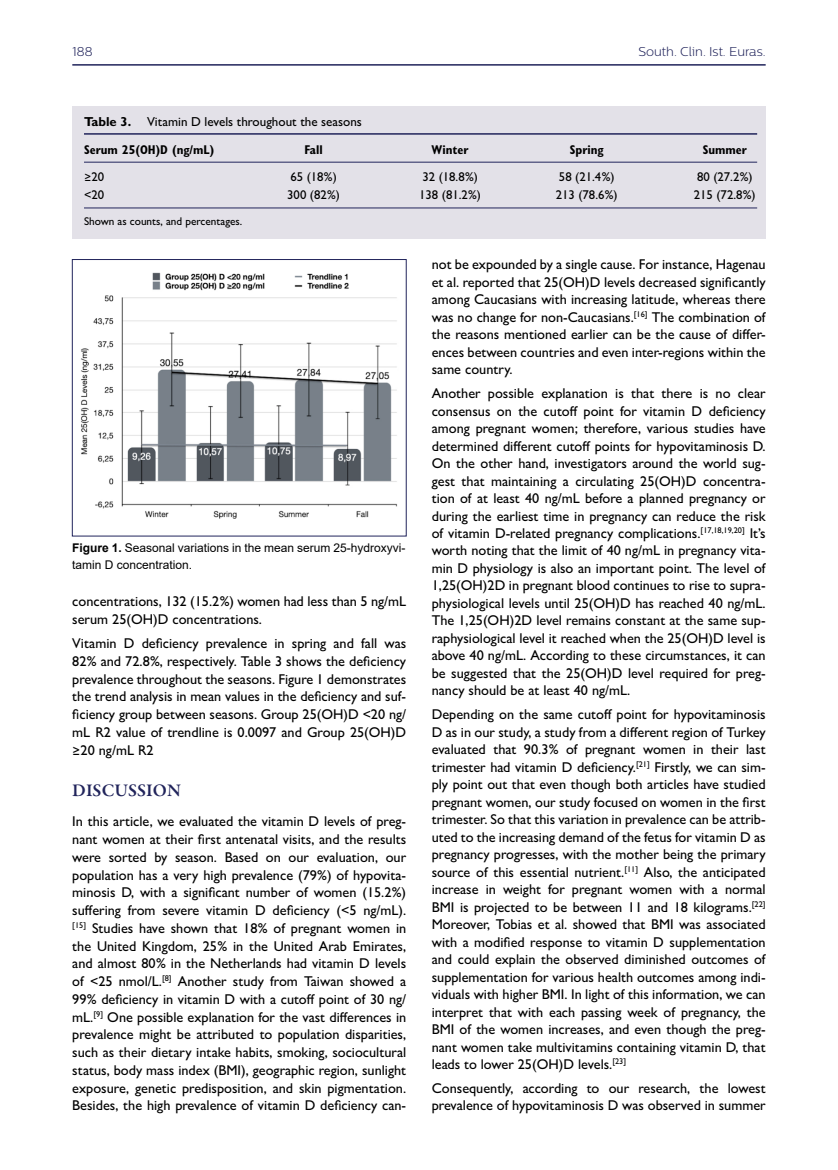
<style>
.page{position:relative;width:838px;height:1170px;background:#fff}
.page>*{position:absolute;margin:0;border:0;box-sizing:border-box;transform-origin:0 0}
.t1{font:600 18px "Garamond Premr Pro";color:#21245b}
.t2{font:500 14.25px/17.5px "Gill Sans MT Pro";color:#000;text-align:justify}
.t3{font:500 13.05px "Gill Sans MT Pro";color:#000}
.t4{font:500 12.75px "Gill Sans MT Pro";color:#000}
.t5{font:700 condensed 12.75px "Gill Sans MT Pro";color:#000}
.t6{font:300 12.75px "Centrale Sans";color:#21245b}
.t7{font:12px/16.5px "Arial";color:#000}
.t8{font:500 11.25px "Gill Sans MT Pro";color:#000}
.s1{font-weight:700}
</style>
<div class="page">
<hr style="left:72px;top:64px;width:693px;height:2px;background:#21245b">
<div style="left:72px;top:106px;width:693px;height:132px;background:#e3e1e8"></div>
<hr style="left:84px;top:133px;width:673px;height:2px;background:#21245b">
<hr style="left:84px;top:162px;width:673px;height:1px;background:#21245b">
<hr style="left:84px;top:207px;width:673px;height:1px;background:#21245b">
<img style="left:81px;top:272px;width:317px;height:247px">
<div style="left:72px;top:259px;width:334px;height:277px;border:1px solid #21245b"></div>
<p class="t6" style="left:72px;top:45px;width:22px">188</p>
<p class="t6" style="left:638px;top:45px;width:129px">South. Clin. Ist. Euras.</p>
<p class="t3" style="left:84px;top:114px;width:279px"><span class="s1">Table 3.</span> Vitamin D levels throughout the seasons</p>
<p class="t5" style="left:84px;top:142px;width:132px">Serum 25(OH)D (ng/mL)</p>
<p class="t5" style="left:304px;top:142px;width:20px">Fall</p>
<p class="t5" style="left:431px;top:142px;width:39px">Winter</p>
<p class="t5" style="left:570px;top:142px;width:35px">Spring</p>
<p class="t5" style="left:702px;top:142px;width:46px">Summer</p>
<p class="t4" style="left:84px;top:169px;width:22px">≥20</p>
<p class="t4" style="left:290px;top:169px;width:48px">65 (18%)</p>
<p class="t4" style="left:422px;top:169px;width:57px">32 (18.8%)</p>
<p class="t4" style="left:559px;top:169px;width:57px">58 (21.4%)</p>
<p class="t4" style="left:697px;top:169px;width:57px">80 (27.2%)</p>
<p class="t4" style="left:84px;top:187px;width:22px">&lt;20</p>
<p class="t4" style="left:287px;top:187px;width:54px">300 (82%)</p>
<p class="t4" style="left:419px;top:187px;width:63px">138 (81.2%)</p>
<p class="t4" style="left:556px;top:187px;width:63px">213 (78.6%)</p>
<p class="t4" style="left:694px;top:187px;width:63px">215 (72.8%)</p>
<p class="t8" style="left:84px;top:214px;width:160px">Shown as counts, and percentages.</p>
<p class="t7" style="left:72px;top:539px;width:335px"><span class="s1">Figure 1.</span> Seasonal variations in the mean serum 25-hydroxyvi&shy;tamin D concentration.</p>
<p class="t2" style="left:72px;top:592px;width:335px">concentrations, 132 (15.2%) women had less than 5 ng/mL serum 25(OH)D concentrations.</p>
<p class="t2" style="left:72px;top:634px;width:335px">Vitamin D deficiency prevalence in spring and fall was 82% and 72.8%, respectively. Table 3 shows the deficiency prevalence throughout the seasons. Figure 1 demonstrates the trend analysis in mean values in the deficiency and suf&shy;ficiency group between seasons. Group 25(OH)D &lt;20 ng/ mL R2 value of trendline is 0.0097 and Group 25(OH)D ≥20 ng/mL R2</p>
<p class="t1" style="left:72px;top:779px;width:110px">DISCUSSION</p>
<p class="t2" style="left:72px;top:812px;width:335px">In this article, we evaluated the vitamin D levels of preg&shy;nant women at their first antenatal visits, and the results were sorted by season. Based on our evaluation, our population has a very high prevalence (79%) of hypovita&shy;minosis D, with a significant number of women (15.2%) suffering from severe vitamin D deficiency (&lt;5 ng/mL). <sup>[15]</sup> Studies have shown that 18% of pregnant women in the United Kingdom, 25% in the United Arab Emirates, and almost 80% in the Netherlands had vitamin D levels of &lt;25 nmol/L.<sup>[8]</sup> Another study from Taiwan showed a 99% deficiency in vitamin D with a cutoff point of 30 ng/ mL.<sup>[9]</sup> One possible explanation for the vast differences in prevalence might be attributed to population disparities, such as their dietary intake habits, smoking, sociocultural status, body mass index (BMI), geographic region, sunlight exposure, genetic predisposition, and skin pigmentation.<br>Besides, the high prevalence of vitamin D deficiency can-</p>
<p class="t2" style="left:432px;top:255px;width:335px">not be expounded by a single cause. For instance, Hagenau et al. reported that 25(OH)D levels decreased significantly among Caucasians with increasing latitude, whereas there was no change for non-Caucasians.<sup>[16]</sup> The combination of the reasons mentioned earlier can be the cause of differ&shy;ences between countries and even inter-regions within the same country.</p>
<p class="t2" style="left:432px;top:384px;width:335px">Another possible explanation is that there is no clear consensus on the cutoff point for vitamin D deficiency among pregnant women; therefore, various studies have determined different cutoff points for hypovitaminosis D.<br>On the other hand, investigators around the world sug&shy;gest that maintaining a circulating 25(OH)D concentra&shy;tion of at least 40 ng/mL before a planned pregnancy or during the earliest time in pregnancy can reduce the risk of vitamin D-related pregnancy complications.<sup>[17,18,19,20]</sup> It’s worth noting that the limit of 40 ng/mL in pregnancy vita&shy;min D physiology is also an important point. The level of 1,25(OH)2D in pregnant blood continues to rise to supra&shy;physiological levels until 25(OH)D has reached 40 ng/mL.<br>The 1,25(OH)2D level remains constant at the same sup&shy;raphysiological level it reached when the 25(OH)D level is above 40 ng/mL. According to these circumstances, it can be suggested that the 25(OH)D level required for preg&shy;nancy should be at least 40 ng/mL.</p>
<p class="t2" style="left:432px;top:705px;width:335px">Depending on the same cutoff point for hypovitaminosis D as in our study, a study from a different region of Turkey evaluated that 90.3% of pregnant women in their last trimester had vitamin D deficiency.<sup>[21]</sup> Firstly, we can sim&shy;ply point out that even though both articles have studied pregnant women, our study focused on women in the first trimester. So that this variation in prevalence can be attrib&shy;uted to the increasing demand of the fetus for vitamin D as pregnancy progresses, with the mother being the primary source of this essential nutrient.<sup>[11]</sup> Also, the anticipated increase in weight for pregnant women with a normal BMI is projected to be between 11 and 18 kilograms.<sup>[22] </sup>Moreover, Tobias et al. showed that BMI was associated with a modified response to vitamin D supplementation and could explain the observed diminished outcomes of supplementation for various health outcomes among indi&shy;viduals with higher BMI. In light of this information, we can interpret that with each passing week of pregnancy, the BMI of the women increases, and even though the preg&shy;nant women take multivitamins containing vitamin D, that leads to lower 25(OH)D levels.<sup>[23]</sup></p>
<p class="t2" style="left:432px;top:1079px;width:335px">Consequently, according to our research, the lowest prevalence of hypovitaminosis D was observed in summer</p>
</div>
